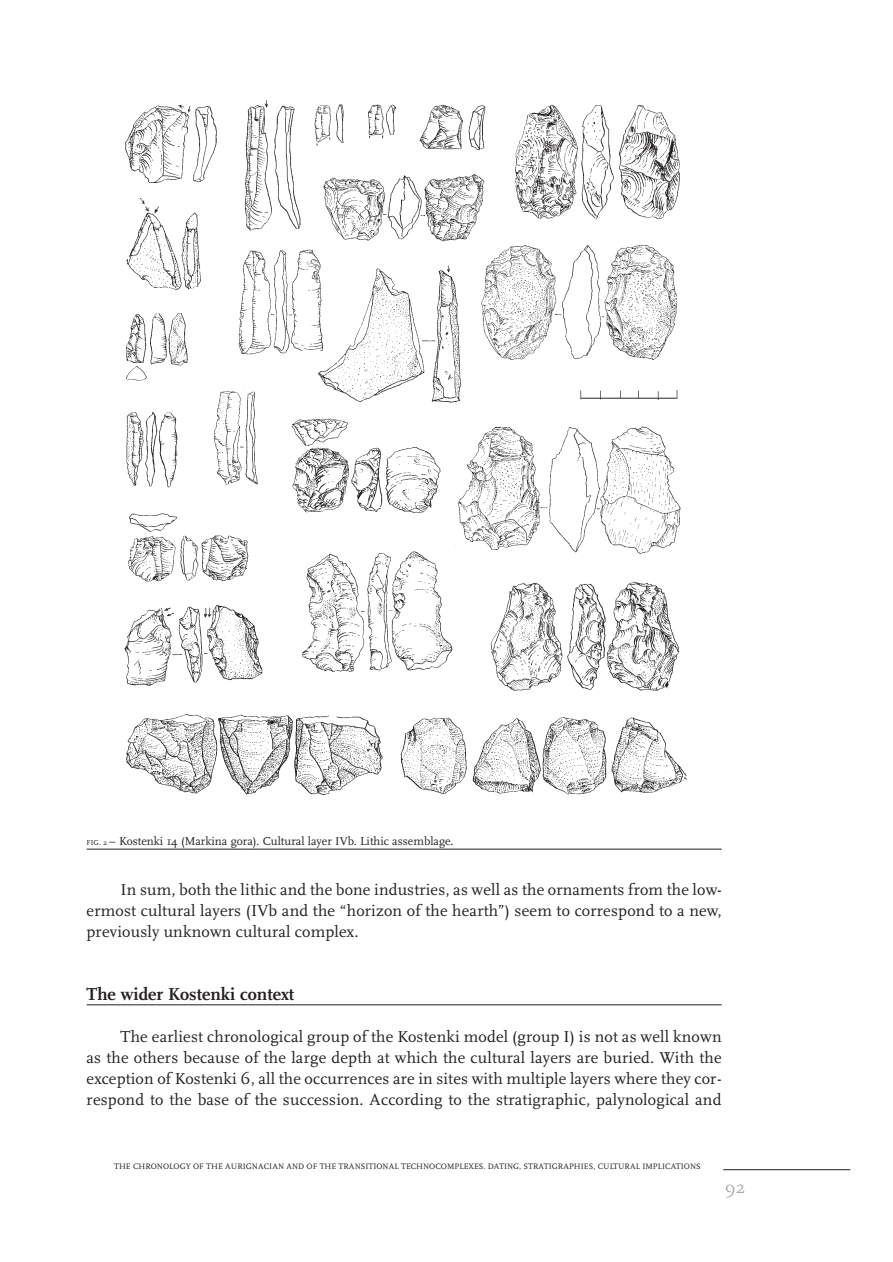
<style>
.page{position:relative;width:893px;height:1262px;background:#fff}
.page>*{position:absolute;margin:0;border:0;box-sizing:border-box;transform-origin:0 0}
.t1{font:700 18px "FF Scala";color:#231f20}
.t2{font:18px "Scala";color:#a7a9ac}
.t3{font:16.5px/21px "Scala";letter-spacing:.01em;color:#231f20;text-align:justify}
.t4{font:12px "Scala";color:#231f20}
.t5{font:8.25px "Scala";color:#231f20}
.s1{font-size:7.5px}
</style>
<div class="page">
<hr style="left:87px;top:1004px;width:634px;height:1px;background:#231f20">
<hr style="left:723px;top:1169px;width:127px;height:1px;background:#231f20">
<img style="left:124px;top:100px;width:564px;height:696px">
<hr style="left:87px;top:849px;width:634px;height:1px;background:#231f20">
<p class="t4" style="left:87px;top:836px;width:368px"><span class="s1">FIG. 2</span> – Kostenki 14 (Markina gora). Cultural layer IVb. Lithic assemblage.</p>
<p class="t3" style="left:87px;top:880px;width:636px;text-indent:34px">In sum, both the lithic and the bone industries, as well as the ornaments from the low&shy;ermost cultural layers (IVb and the “horizon of the hearth”) seem to correspond to a new, previously unknown cultural complex.</p>
<p class="t1" style="left:87px;top:987px;width:209px">The wider Kostenki context</p>
<p class="t3" style="left:87px;top:1027px;width:636px;text-indent:34px">The earliest chronological group of the Kostenki model (group I) is not as well known as the others because of the large depth at which the cultural layers are buried. With the exception of Kostenki 6, all the occurrences are in sites with multiple layers where they cor&shy;respond to the base of the succession. According to the stratigraphic, palynological and</p>
<p class="t5" style="left:114px;top:1163px;width:588px">THE CHRONOLOGY OF THE AURIGNACIAN AND OF THE TRANSITIONAL TECHNOCOMPLEXES. DATING, STRATIGRAPHIES, CULTURAL IMPLICATIONS</p>
<p class="t2" style="left:724px;top:1179px;width:22px">92</p>
</div>
